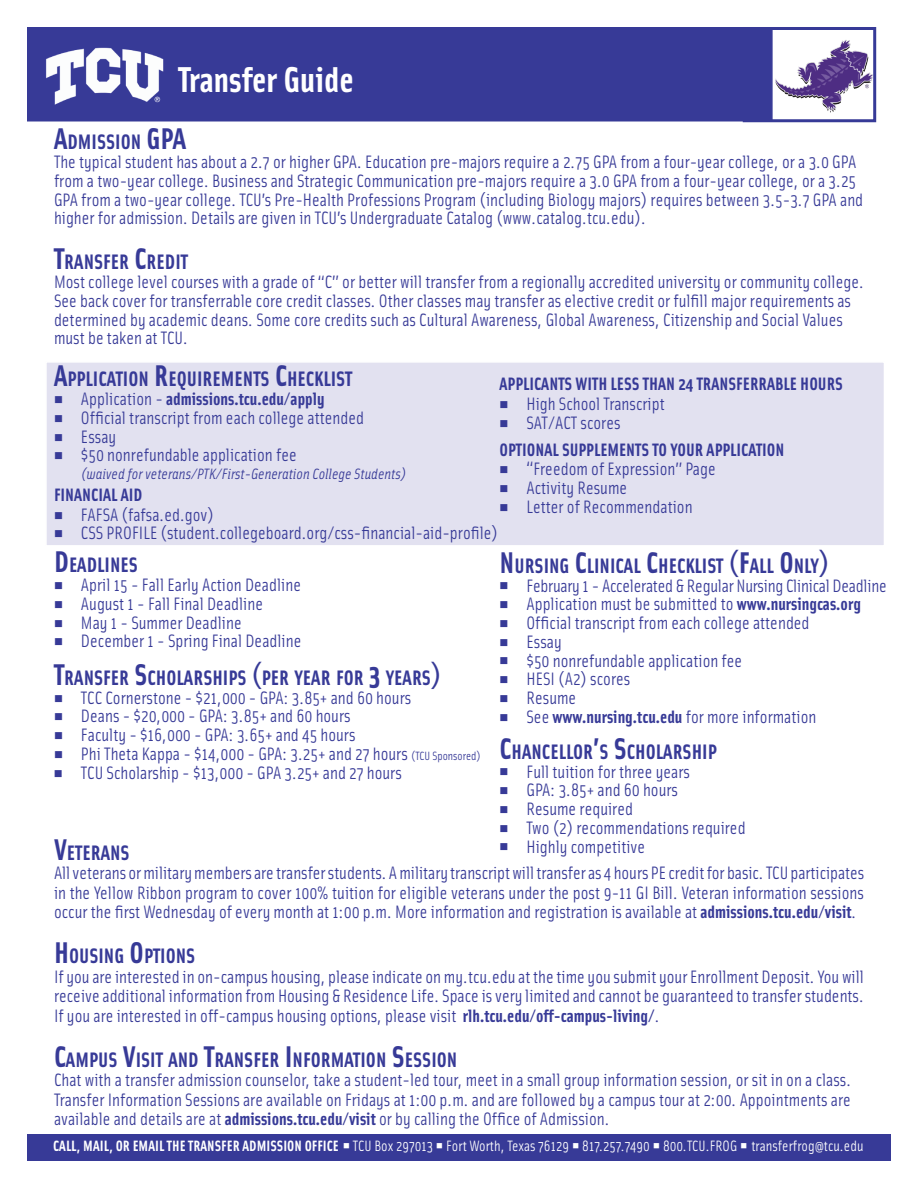
<style>
.page{position:relative;width:918px;height:1188px;background:#fff}
.page>*{position:absolute;margin:0;border:0;box-sizing:border-box;transform-origin:0 0}
.t1{font:700 36px "Solex";color:#fff}
.t2{font:700 21px "Solex";color:#373a97}
.t3{font:18px/18.8px "Solex";color:#373a97;text-align:justify}
.t4{font:700 18px/26.7px "Solex";color:#373a97}
.t5{font:15px "Solex";color:#fff}
.t6{font:italic 15px "Solex";color:#373a97}
.s1{font-size:30px}
.s2{font-weight:400}
.s3{font-size:12px}
.s4{font-weight:700}
</style>
<div class="page">
<div style="left:45px;top:361px;width:840px;height:186px;background:#e2e1f0;border:2px solid #fff"></div>
<div style="left:27px;top:27px;width:746px;height:95px;background:#373a97;border:2px solid #373a97"></div>
<img style="left:771px;top:30px;width:106px;height:84px">
<div style="left:27px;top:1134px;width:864px;height:27px;background:#373a97"></div>
<div style="left:743px;top:27px;width:133px;height:95px;border:3px solid #373a97"></div>
<img style="left:46px;top:47px;width:117px;height:58px">
<h1 class="t1" style="left:178px;top:56px;width:177px">Transfer Guide</h1>
<p class="t2" style="left:54px;top:128px;width:134px"><span class="s1">A</span>DMISSION <span class="s1">GPA</span></p>
<p class="t3" style="left:54px;top:152px;width:811px;text-align:left">The typical student has about a 2.7 or higher GPA. Education pre-majors require a 2.75 GPA from a four-year college, or a 3.0 GPA from a two-year college. Business and Strategic Communication pre-majors require a 3.0 GPA from a four-year college, or a 3.25<br>GPA from a two-year college. TCU’s Pre-Health Professions Program (including Biology majors) requires between 3.5-3.7 GPA and higher for admission. Details are given in TCU’s Undergraduate Catalog (www.catalog.tcu.edu).</p>
<p class="t2" style="left:54px;top:248px;width:136px"><span class="s1">T</span>RANSFER <span class="s1">C</span>REDIT</p>
<p class="t3" style="left:54px;top:272px;width:812px;text-align:left">Most college level courses with a grade of “C” or better will transfer from a regionally accredited university or community college.<br>See back cover for transferrable core credit classes. Other classes may transfer as elective credit or fulfill major requirements as determined by academic deans. Some core credits such as Cultural Awareness, Global Awareness, Citizenship and Social Values must be taken at TCU.</p>
<p class="t2" style="left:54px;top:365px;width:300px"><span class="s1">A</span>PPLICATION <span class="s1">R</span>EQUIREMENTS <span class="s1">C</span>HECKLIST</p>
<p class="t4" style="left:54px;top:385px;width:272px">■ <span class="s2">Application -</span> admissions.tcu.edu/apply</p>
<p class="t3" style="left:54px;top:408px;width:312px">■ Official transcript from each college attended</p>
<p class="t3" style="left:54px;top:426px;width:64px">■ Essay</p>
<p class="t3" style="left:54px;top:445px;width:244px">■ $50 nonrefundable application fee</p>
<p class="t6" style="left:81px;top:465px;width:327px">(waived for veterans/PTK/First-Generation College Students)</p>
<p class="t4" style="left:54px;top:480px;width:90px">FINANCIAL AID</p>
<p class="t3" style="left:54px;top:504px;width:161px">■ FAFSA (fafsa.ed.gov)</p>
<p class="t3" style="left:54px;top:523px;width:446px">■ CSS PROFILE (student.collegeboard.org/css-financial-aid-profile)</p>
<p class="t2" style="left:54px;top:551px;width:85px"><span class="s1">D</span> EADLINES</p>
<p class="t3" style="left:54px;top:575px;width:249px">■ April 15 - Fall Early Action Deadline</p>
<p class="t3" style="left:54px;top:594px;width:211px">■ August 1 - Fall Final Deadline</p>
<p class="t3" style="left:54px;top:612px;width:189px">■ May 1 - Summer Deadline</p>
<p class="t3" style="left:54px;top:631px;width:249px">■ December 1 - Spring Final Deadline</p>
<p class="t2" style="left:54px;top:664px;width:389px"><span class="s1">T</span>RANSFER <span class="s1">S</span>CHOLARSHIPS <span class="s1">(</span>PER YEAR FOR <span class="s1">3</span> YEARS<span class="s1">)</span></p>
<p class="t3" style="left:54px;top:687px;width:359px">■ TCC Cornerstone - $21,000 - GPA: 3.85+ and 60 hours</p>
<p class="t3" style="left:54px;top:706px;width:298px">■ Deans - $20,000 - GPA: 3.85+ and 60 hours</p>
<p class="t3" style="left:54px;top:725px;width:303px">■ Faculty - $16,000 - GPA: 3.65+ and 45 hours</p>
<p class="t3" style="left:54px;top:744px;width:428px">■ Phi Theta Kappa - $14,000 - GPA: 3.25+ and 27 hours <span class="s3">(TCU Sponsored)</span></p>
<p class="t3" style="left:54px;top:762px;width:349px">■ TCU Scholarship - $13,000 - GPA 3.25+ and 27 hours</p>
<p class="t4" style="left:500px;top:370px;width:345px">APPLICANTS WITH LESS THAN 24 TRANSFERRABLE HOURS</p>
<p class="t3" style="left:500px;top:394px;width:167px">■ High School Transcript</p>
<p class="t4" style="left:499px;top:409px;width:287px">■ <span class="s2">SAT/ACT scores<br></span>OPTIONAL SUPPLEMENTS TO YOUR APPLICATION</p>
<p class="t3" style="left:500px;top:459px;width:218px">■ “Freedom of Expression” Page</p>
<p class="t3" style="left:500px;top:478px;width:129px">■ Activity Resume</p>
<p class="t3" style="left:500px;top:497px;width:195px">■ Letter of Recommendation</p>
<p class="t2" style="left:500px;top:552px;width:331px"><span class="s1">N</span> URSING <span class="s1">C</span>LINICAL <span class="s1">C</span>HECKLIST <span class="s1">(F</span>ALL <span class="s1">O</span>NLY<span class="s1">)</span></p>
<p class="t3" style="left:500px;top:575px;width:389px">■ February 1 - Accelerated &amp; Regular Nursing Clinical Deadline</p>
<p class="t3" style="left:500px;top:594px;width:363px">■ Application must be submitted to <span class="s4">www.nursingcas.org</span></p>
<p class="t3" style="left:500px;top:613px;width:312px">■ Official transcript from each college attended</p>
<p class="t3" style="left:500px;top:631px;width:64px">■ Essay</p>
<p class="t3" style="left:500px;top:650px;width:244px">■ $50 nonrefundable application fee</p>
<p class="t3" style="left:500px;top:669px;width:132px">■ HESI (A2) scores</p>
<p class="t3" style="left:500px;top:688px;width:78px">■ Resume</p>
<p class="t3" style="left:500px;top:706px;width:318px">■ See <span class="s4">www.nursing.tcu.edu</span> for more information</p>
<p class="t2" style="left:500px;top:738px;width:217px"><span class="s1">C</span>HANCELLOR<span class="s1">’</span>S <span class="s1">S</span>CHOLARSHIP</p>
<p class="t3" style="left:500px;top:761px;width:192px">■ Full tuition for three years</p>
<p class="t3" style="left:500px;top:780px;width:180px">■ GPA: 3.85+ and 60 hours</p>
<p class="t3" style="left:500px;top:799px;width:135px">■ Resume required</p>
<p class="t3" style="left:500px;top:817px;width:248px">■ Two (2) recommendations required</p>
<p class="t3" style="left:500px;top:836px;width:147px">■ Highly competitive</p>
<p class="t2" style="left:54px;top:839px;width:77px"><span class="s1">V</span>ETERANS</p>
<p class="t3" style="left:54px;top:863px;width:812px;line-height:19.5px">All veterans or military members are transfer students. A military transcript will transfer as 4 hours PE credit for basic. TCU participates in the Yellow Ribbon program to cover 100% tuition for eligible veterans under the post 9-11 GI Bill. Veteran information sessions occur the first Wednesday of every month at 1:00 p.m. More information and registration is available at <span class="s4">admissions.tcu.edu/visit</span>.</p>
<p class="t2" style="left:54px;top:942px;width:143px"><span class="s1">H</span> OUSING <span class="s1">O</span>PTIONS</p>
<p class="t3" style="left:54px;top:966px;width:812px;line-height:19.5px">If you are interested in on-campus housing, please indicate on my.tcu.edu at the time you submit your Enrollment Deposit. You will receive additional information from Housing &amp; Residence Life. Space is very limited and cannot be guaranteed to transfer students.<br>If you are interested in off-campus housing options, please visit <span class="s4">rlh.tcu.edu/off-campus-living/</span>.</p>
<p class="t2" style="left:54px;top:1046px;width:405px"><span class="s1">C</span>AMPUS <span class="s1">V</span>ISIT AND <span class="s1">T</span>RANSFER <span class="s1">I</span> NFORMATION <span class="s1">S</span>ESSION</p>
<p class="t3" style="left:54px;top:1070px;width:799px;line-height:19.5px">Chat with a transfer admission counselor, take a student-led tour, meet in a small group information session, or sit in on a class.<br>Transfer Information Sessions are available on Fridays at 1:00 p.m. and are followed by a campus tour at 2:00. Appointments are available and details are at <span class="s4">admissions.tcu.edu/visit</span> or by calling the Office of Admission.</p>
<p class="t5" style="left:53px;top:1136px;width:812px"><span class="s4">CALL, MAIL, OR EMAIL THE TRANSFER ADMISSION OFFICE</span> ■ TCU Box 297013 ■ Fort Worth, Texas 76129 ■ 817.257.7490 ■ 800.TCU.FROG ■ transferfrog@tcu.edu</p>
</div>
